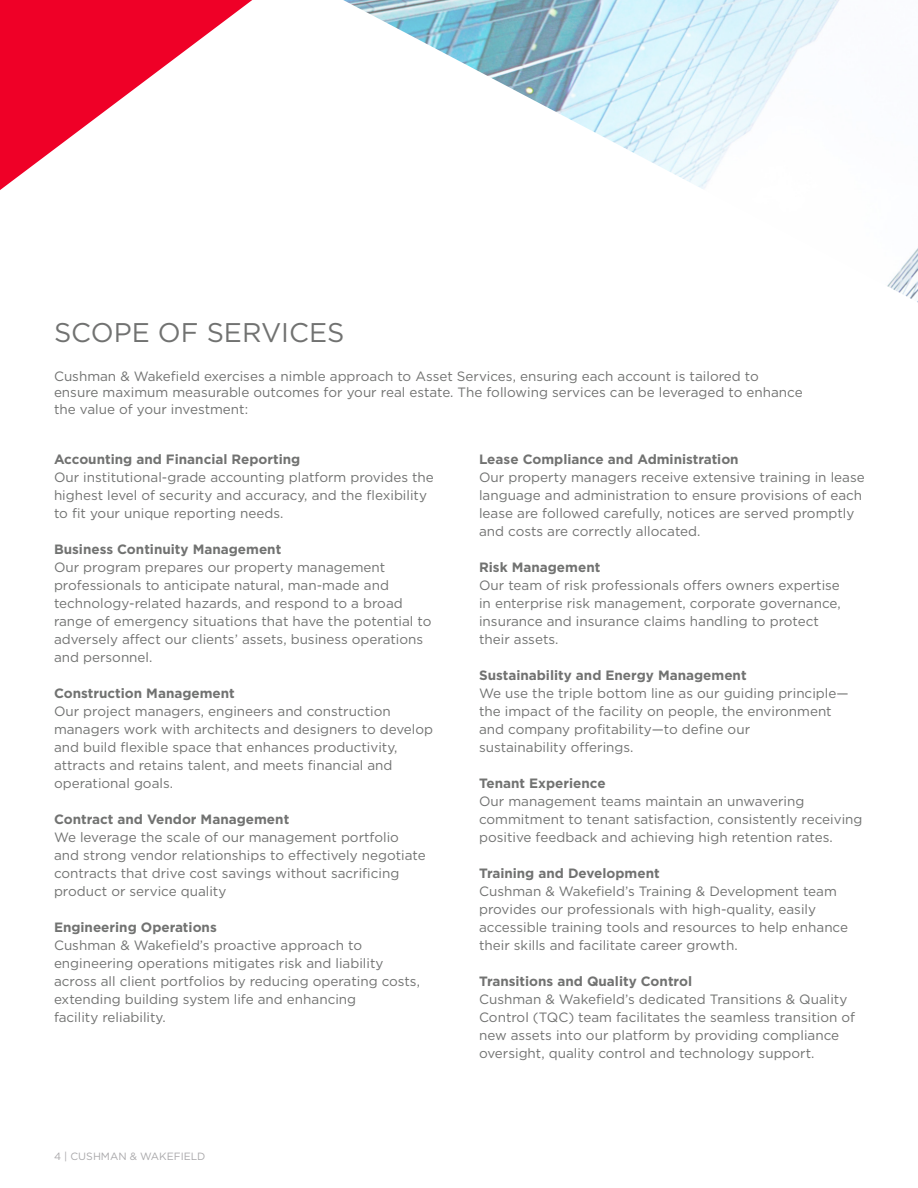
<style>
.page{position:relative;width:918px;height:1188px;background:#fff}
.page>*{position:absolute;margin:0;border:0;box-sizing:border-box;transform-origin:0 0}
.t1{font:27px "Gotham";color:#717271}
.t2{font:13.5px/18px "Gotham";color:#717271}
.t3{font:700 13.5px "Gotham";color:#717271}
.t4{font:10.5px "Gotham";color:#a9a8aa}
</style>
<div class="page">
<svg style="left:343px;top:0;width:575px;height:303px"></svg>
<svg style="left:0;top:0;width:252px;height:190px"></svg>
<p class="t1" style="left:54px;top:315px;width:292px">SCOPE OF SERVICES</p>
<p class="t2" style="left:54px;top:368px;width:750px;line-height:16.5px">Cushman &amp; Wakefield exercises a nimble approach to Asset Services, ensuring each account is tailored to ensure maximum measurable outcomes for your real estate. The following services can be leveraged to enhance the value of your investment:</p>
<p class="t3" style="left:54px;top:451px;width:248px">Accounting and Financial Reporting</p>
<p class="t2" style="left:54px;top:468px;width:381px">Our institutional-grade accounting platform provides the highest level of security and accuracy, and the flexibility to fit your unique reporting needs.</p>
<p class="t3" style="left:54px;top:541px;width:229px">Business Continuity Management</p>
<p class="t2" style="left:54px;top:558px;width:379px">Our program prepares our property management professionals to anticipate natural, man-made and technology-related hazards, and respond to a broad range of emergency situations that have the potential to adversely affect our clients’ assets, business operations and personnel.</p>
<p class="t3" style="left:54px;top:685px;width:182px">Construction Management</p>
<p class="t2" style="left:54px;top:702px;width:381px">Our project managers, engineers and construction managers work with architects and designers to develop and build flexible space that enhances productivity, attracts and retains talent, and meets financial and operational goals.</p>
<p class="t3" style="left:54px;top:811px;width:237px">Contract and Vendor Management</p>
<p class="t2" style="left:54px;top:828px;width:373px">We leverage the scale of our management portfolio and strong vendor relationships to effectively negotiate contracts that drive cost savings without sacrificing product or service quality</p>
<p class="t3" style="left:54px;top:919px;width:164px">Engineering Operations</p>
<p class="t2" style="left:54px;top:936px;width:367px">Cushman &amp; Wakefield’s proactive approach to engineering operations mitigates risk and liability across all client portfolios by reducing operating costs, extending building system life and enhancing<br>facility reliability.</p>
<p class="t3" style="left:479px;top:451px;width:261px">Lease Compliance and Administration</p>
<p class="t2" style="left:479px;top:468px;width:387px">Our property managers receive extensive training in lease language and administration to ensure provisions of each lease are followed carefully, notices are served promptly and costs are correctly allocated.</p>
<p class="t3" style="left:479px;top:559px;width:123px">Risk Management</p>
<p class="t2" style="left:479px;top:576px;width:363px">Our team of risk professionals offers owners expertise in enterprise risk management, corporate governance, insurance and insurance claims handling to protect their assets.</p>
<p class="t3" style="left:479px;top:667px;width:269px">Sustainability and Energy Management</p>
<p class="t2" style="left:479px;top:684px;width:371px">We use the triple bottom line as our guiding principle— the impact of the facility on people, the environment and company profitability—to define our<br>sustainability offerings.</p>
<p class="t3" style="left:479px;top:775px;width:128px">Tenant Experience</p>
<p class="t2" style="left:479px;top:792px;width:385px">Our management teams maintain an unwavering commitment to tenant satisfaction, consistently receiving positive feedback and achieving high retention rates.</p>
<p class="t3" style="left:479px;top:865px;width:182px">Training and Development</p>
<p class="t2" style="left:479px;top:882px;width:371px">Cushman &amp; Wakefield’s Training &amp; Development team provides our professionals with high-quality, easily accessible training tools and resources to help enhance their skills and facilitate career growth.</p>
<p class="t3" style="left:479px;top:973px;width:215px">Transitions and Quality Control</p>
<p class="t2" style="left:479px;top:990px;width:378px">Cushman &amp; Wakefield’s dedicated Transitions &amp; Quality Control (TQC) team facilitates the seamless transition of new assets into our platform by providing compliance oversight, quality control and technology support.</p>
<p class="t4" style="left:54px;top:1149px;width:153px">4 | CUSHMAN &amp; WAKEFIELD</p>
</div>
